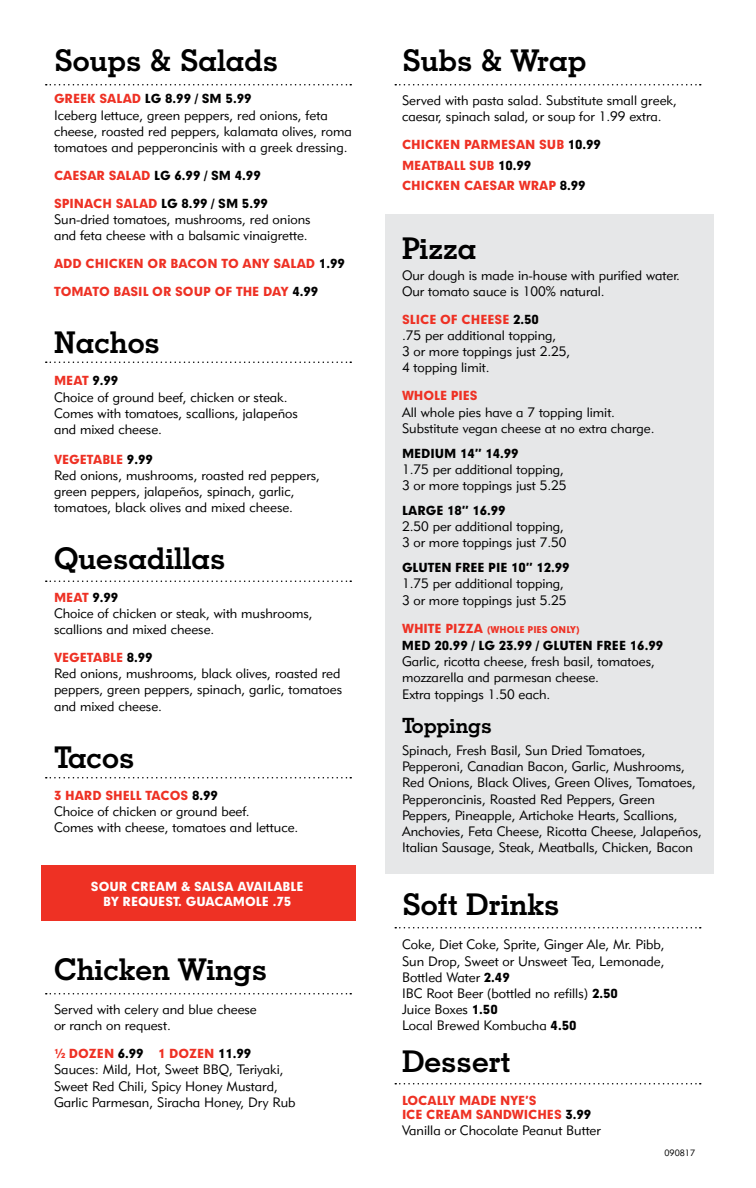
<style>
.page{position:relative;width:756px;height:1188px;background:#fff}
.page>*{position:absolute;margin:0;border:0;box-sizing:border-box;transform-origin:0 0}
.t1{font:700 30px "Geometric Slab 703 BT";color:#000}
.t2{font:700 21px "Geometric Slab 703 BT";color:#000}
.t3{font:13.5px/16.2px "Geometric 415 BT Lite A";color:#000}
.t4{font:12px/20.4px "Geometric 706 BT Black B";color:#ee3124}
.t5{font:12px "Geometric 706 BT Black B";color:#000}
.t6{font:12px/15px "Geometric 706 BT Black B";color:#fff;text-align:center}
.t7{font:9px "Geometric 706 BT Black B";color:#ee3124}
.t8{font:9px "Geometric 415 BT Lite A";color:#000}
.s1{color:#ee3124}
.s2{color:#000}
.s3{font-size:12px}
.s4{font-family:"Geometric 706 BT Black B";font-size:12px}
</style>
<div class="page">
<svg style="left:46px;top:84px;width:305px;height:2px"></svg>
<svg style="left:46px;top:362px;width:305px;height:1px"></svg>
<svg style="left:46px;top:580px;width:305px;height:2px"></svg>
<svg style="left:46px;top:777px;width:305px;height:1px"></svg>
<div style="left:385px;top:214px;width:329px;height:660px;background:#e6e7e8"></div>
<svg style="left:395px;top:84px;width:306px;height:2px"></svg>
<svg style="left:395px;top:927px;width:306px;height:1px"></svg>
<svg style="left:395px;top:1083px;width:306px;height:1px"></svg>
<div style="left:41px;top:866px;width:315px;height:55px;background:#ee3124"></div>
<svg style="left:46px;top:993px;width:305px;height:1px"></svg>
<h1 class="t1" style="left:54px;top:42px;width:226px">Soups &amp; Salads</h1>
<p class="t5" style="left:54px;top:91px;width:199px"><span class="s1">GREEK SALAD</span> LG 8.99 / SM 5.99</p>
<p class="t3" style="left:54px;top:107px;width:299px">Iceberg lettuce, green peppers, red onions, feta cheese, roasted red peppers, kalamata olives, roma tomatoes and pepperoncinis with a greek dressing.</p>
<p class="t5" style="left:54px;top:167px;width:208px"><span class="s1">CAESAR SALAD</span> LG 6.99 / SM 4.99</p>
<p class="t5" style="left:54px;top:195px;width:215px"><span class="s1">SPINACH SALAD</span> LG 8.99 / SM 5.99</p>
<p class="t3" style="left:54px;top:211px;width:258px">Sun-dried tomatoes, mushrooms, red onions and feta cheese with a balsamic vinaigrette.</p>
<p class="t4" style="left:54px;top:253px;width:292px">ADD CHICKEN OR BACON TO ANY SALAD <span class="s2">1.99</span></p>
<p class="t4" style="left:54px;top:281px;width:266px">TOMATO BASIL OR SOUP OF THE DAY <span class="s2">4.99</span></p>
<h1 class="t1" style="left:54px;top:324px;width:108px">Nachos</h1>
<p class="t4" style="left:54px;top:370px;width:66px">MEAT <span class="s2">9.99</span></p>
<p class="t3" style="left:54px;top:389px;width:245px">Choice of ground beef, chicken or steak.<br>Comes with tomatoes, scallions, jalapeños and mixed cheese.</p>
<p class="t4" style="left:54px;top:448px;width:100px">VEGETABLE <span class="s2">9.99</span></p>
<p class="t3" style="left:54px;top:467px;width:267px">Red onions, mushrooms, roasted red peppers, green peppers, jalapeños, spinach, garlic, tomatoes, black olives and mixed cheese.</p>
<h1 class="t1" style="left:54px;top:540px;width:173px">Quesadillas</h1>
<p class="t4" style="left:54px;top:586px;width:66px">MEAT <span class="s2">9.99</span></p>
<p class="t3" style="left:54px;top:605px;width:260px">Choice of chicken or steak, with mushrooms, scallions and mixed cheese.</p>
<p class="t4" style="left:54px;top:647px;width:100px">VEGETABLE <span class="s2">8.99</span></p>
<p class="t3" style="left:54px;top:665px;width:290px">Red onions, mushrooms, black olives, roasted red peppers, green peppers, spinach, garlic, tomatoes and mixed cheese.</p>
<h1 class="t1" style="left:54px;top:739px;width:82px">Tacos</h1>
<p class="t4" style="left:54px;top:785px;width:165px">3 HARD SHELL TACOS <span class="s2">8.99</span></p>
<p class="t3" style="left:54px;top:803px;width:246px">Choice of chicken or ground beef.<br>Comes with cheese, tomatoes and lettuce.</p>
<p class="t6" style="left:91px;top:879px;width:214px">SOUR CREAM &amp; SALSA AVAILABLE<br>BY REQUEST. GUACAMOLE .75</p>
<h1 class="t1" style="left:54px;top:951px;width:215px">Chicken Wings</h1>
<p class="t3" style="left:54px;top:1001px;width:204px">Served with celery and blue cheese or ranch on request.</p>
<p class="t4" style="left:54px;top:1043px;width:199px">½ DOZEN <span class="s2">6.99</span> 1 DOZEN <span class="s2">11.99</span></p>
<p class="t3" style="left:54px;top:1061px;width:243px">Sauces: Mild, Hot, Sweet BBQ, Teriyaki,<br>Sweet Red Chili, Spicy Honey Mustard,<br>Garlic Parmesan, Siracha Honey, Dry Rub</p>
<h1 class="t1" style="left:402px;top:42px;width:186px">Subs &amp; Wrap</h1>
<p class="t3" style="left:402px;top:92px;width:276px">Served with pasta salad. Substitute small greek, caesar, spinach salad, or soup for 1.99 extra.</p>
<p class="t4" style="left:402px;top:134px;width:201px">CHICKEN PARMESAN SUB <span class="s2">10.99<br></span>MEATBALL SUB <span class="s2">10.99<br></span>CHICKEN CAESAR WRAP <span class="s2">8.99</span></p>
<h1 class="t1" style="left:402px;top:230px;width:76px">Pizza</h1>
<p class="t3" style="left:402px;top:267px;width:280px">Our dough is made in-house with purified water.<br>Our tomato sauce is 100% natural.</p>
<p class="t4" style="left:402px;top:309px;width:138px">SLICE OF CHEESE <span class="s2">2.50</span></p>
<p class="t3" style="left:402px;top:327px;width:170px">.75 per additional topping,<br>3 or more toppings just 2.25,<br>4 topping limit.</p>
<p class="t4" style="left:402px;top:385px;width:77px">WHOLE PIES</p>
<p class="t3" style="left:402px;top:404px;width:254px">All whole pies have a 7 topping limit.<br>Substitute vegan cheese at no extra charge.</p>
<p class="t5" style="left:402px;top:445px;width:118px">MEDIUM 14” 14.99</p>
<p class="t3" style="left:402px;top:461px;width:166px">1.75 per additional topping,<br>3 or more toppings just 5.25</p>
<p class="t5" style="left:402px;top:502px;width:105px">LARGE 18” 16.99</p>
<p class="t3" style="left:402px;top:518px;width:166px">2.50 per additional topping,<br>3 or more toppings just 7.50</p>
<p class="t5" style="left:402px;top:559px;width:169px">GLUTEN FREE PIE 10” 12.99</p>
<p class="t3" style="left:402px;top:575px;width:166px">1.75 per additional topping,<br>3 or more toppings just 5.25</p>
<p class="t7" style="left:402px;top:623px;width:179px"><span class="s3">WHITE PIZZA</span> (WHOLE PIES ONLY)</p>
<p class="t5" style="left:402px;top:637px;width:263px">MED 20.99 / LG 23.99 / GLUTEN FREE 16.99</p>
<p class="t3" style="left:402px;top:653px;width:254px">Garlic, ricotta cheese, fresh basil, tomatoes, mozzarella and parmesan cheese.<br>Extra toppings 1.50 each.</p>
<h2 class="t2" style="left:402px;top:712px;width:92px">Toppings</h2>
<p class="t3" style="left:402px;top:742px;width:301px">Spinach, Fresh Basil, Sun Dried Tomatoes, Pepperoni, Canadian Bacon, Garlic, Mushrooms, Red Onions, Black Olives, Green Olives, Tomatoes, Pepperoncinis, Roasted Red Peppers, Green Peppers, Pineapple, Artichoke Hearts, Scallions, Anchovies, Feta Cheese, Ricotta Cheese, Jalapeños, Italian Sausage, Steak, Meatballs, Chicken, Bacon</p>
<h1 class="t1" style="left:402px;top:886px;width:159px">Soft Drinks</h1>
<p class="t3" style="left:402px;top:936px;width:264px">Coke, Diet Coke, Sprite, Ginger Ale, Mr. Pibb,<br>Sun Drop, Sweet or Unsweet Tea, Lemonade,<br>Bottled Water <span class="s4">2.49<br></span>IBC Root Beer (bottled no refills) <span class="s4">2.50<br></span>Juice Boxes <span class="s4">1.50<br></span>Local Brewed Kombucha <span class="s4">4.50</span></p>
<h1 class="t1" style="left:402px;top:1043px;width:110px">Dessert</h1>
<p class="t4" style="left:402px;top:1093px;width:191px;line-height:14.4px">LOCALLY MADE NYE’S<br>ICE CREAM SANDWICHES <span class="s2">3.99</span></p>
<p class="t3" style="left:402px;top:1122px;width:200px">Vanilla or Chocolate Peanut Butter</p>
<p class="t8" style="left:664px;top:1147px;width:32px">090817</p>
</div>
